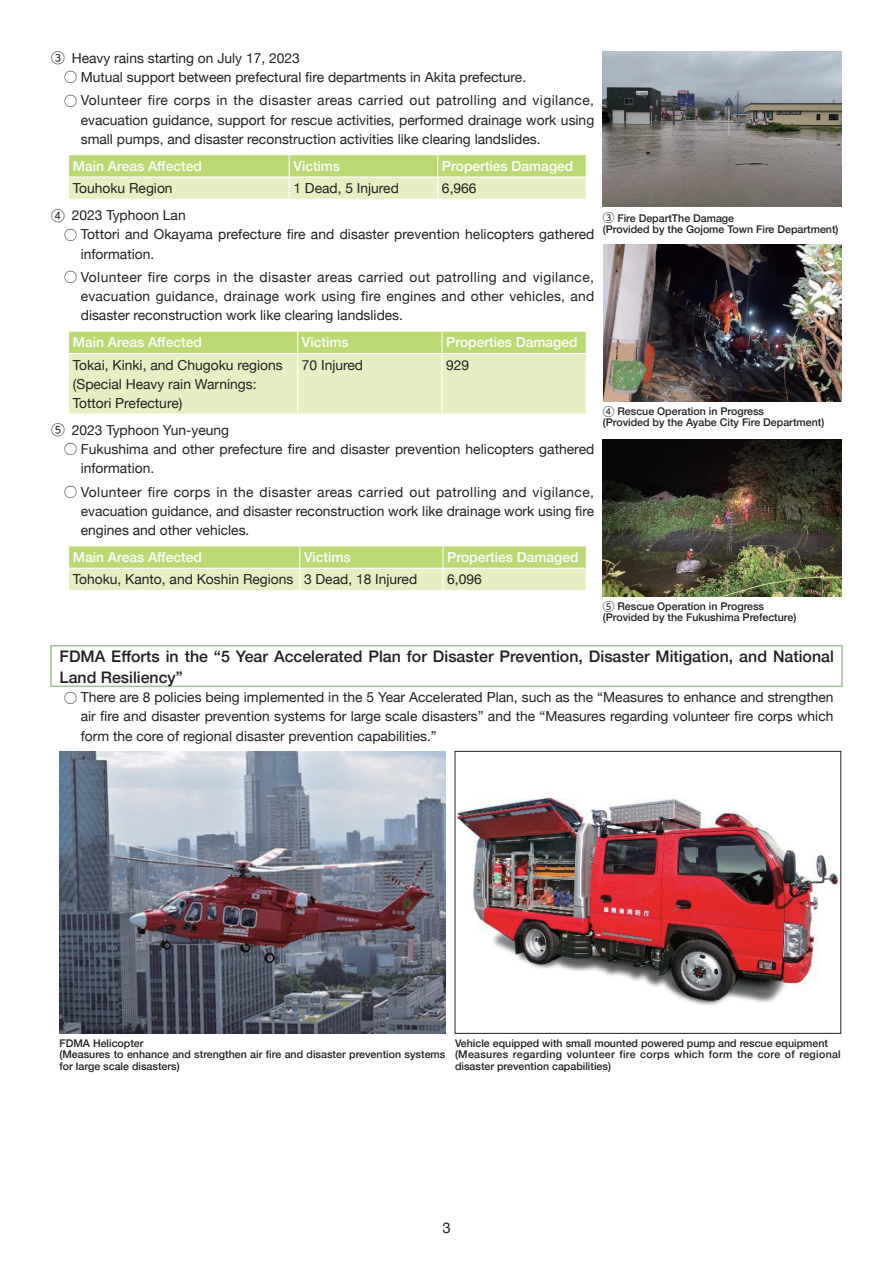
<style>
.page{position:relative;width:893px;height:1263px;background:#fff}
.page>*{position:absolute;margin:0;border:0;box-sizing:border-box;transform-origin:0 0}
.t1{font:500 15.9px/21.3px "Helvetica Neue";color:#231f20}
.t2{font:14.85px "Helvetica Neue";color:#231f20}
.t3{font:13.8px/19.2px "Helvetica Neue";color:#231f20;text-align:justify}
.t4{font:500 13.8px "Helvetica Neue";color:#fff}
.t5{font:500 10.65px/11.7px "Helvetica Neue";color:#231f20}
.s1{font-family:"UD Shin Go Pr 6"}
.s2{font-family:"Koz Min Pro"}
.s3{font-family:"UD Shin Go Pr 6";font-weight:400;font-size:11.7px}
</style>
<div class="page">
<div style="left:50px;top:645px;width:793px;height:42px;border:2px solid #9ec194"></div>
<svg style="left:68px;top:155px;width:519px;height:44px;background:#d1e49e"></svg>
<svg style="left:68px;top:331px;width:519px;height:83px;background:#dbe9af"></svg>
<svg style="left:68px;top:546px;width:519px;height:44px;background:#d1e49e"></svg>
<hr style="left:300px;top:568px;width:143px;height:1px;background:#fff">
<hr style="left:442px;top:546px;width:2px;height:22px;background:#fff">
<img style="left:60px;top:751px;width:385px;height:282px">
<img style="left:457px;top:797px;width:382px;height:209px">
<img style="left:604px;top:244px;width:238px;height:157px">
<img style="left:603px;top:440px;width:239px;height:156px">
<img style="left:603px;top:51px;width:239px;height:156px">
<p class="t3" style="left:64px;top:49px;width:464px;text-indent:-13px"><span class="s1">③</span> Heavy rains starting on July 17, 2023<br><span class="s2">⁄</span> Mutual support between prefectural fire departments in Akita prefecture.</p>
<p class="t3" style="left:81px;top:92px;width:515px;text-indent:-17px"><span class="s2">⁄</span> Volunteer fire corps in the disaster areas carried out patrolling and vigilance, evacuation guidance, support for rescue activities, performed drainage work using small pumps, and disaster reconstruction activities like clearing landslides.</p>
<p class="t4" style="left:73px;top:155px;width:131px">Main Areas Affected</p>
<p class="t4" style="left:293px;top:155px;width:48px">Victims</p>
<p class="t4" style="left:442px;top:155px;width:133px">Properties Damaged</p>
<p class="t3" style="left:73px;top:179px;width:101px">Touhoku Region</p>
<p class="t3" style="left:293px;top:179px;width:107px">1 Dead, 5 Injured</p>
<p class="t3" style="left:442px;top:179px;width:36px">6,966</p>
<p class="t3" style="left:51px;top:206px;width:136px"><span class="s1">④</span> 2023 Typhoon Lan</p>
<p class="t3" style="left:64px;top:226px;width:532px"><span class="s2">⁄</span> Tottori and Okayama prefecture fire and disaster prevention helicopters gathered</p>
<p class="t3" style="left:81px;top:245px;width:75px">information.</p>
<p class="t3" style="left:81px;top:268px;width:515px;text-indent:-17px"><span class="s2">⁄</span> Volunteer fire corps in the disaster areas carried out patrolling and vigilance, evacuation guidance, drainage work using fire engines and other vehicles, and disaster reconstruction work like clearing landslides.</p>
<p class="t4" style="left:73px;top:331px;width:131px">Main Areas Affected</p>
<p class="t4" style="left:302px;top:331px;width:48px">Victims</p>
<p class="t4" style="left:446px;top:331px;width:133px">Properties Damaged</p>
<p class="t3" style="left:73px;top:356px;width:211px;text-align:left">Tokai, Kinki, and Chugoku regions (Special Heavy rain Warnings:<br>Tottori Prefecture)</p>
<p class="t3" style="left:302px;top:356px;width:63px">70 Injured</p>
<p class="t3" style="left:446px;top:356px;width:25px">929</p>
<p class="t3" style="left:51px;top:421px;width:180px"><span class="s1">⑤</span> 2023 Typhoon Yun-yeung</p>
<p class="t3" style="left:64px;top:440px;width:532px"><span class="s2">⁄</span> Fukushima and other prefecture fire and disaster prevention helicopters gathered</p>
<p class="t3" style="left:81px;top:459px;width:75px">information.</p>
<p class="t3" style="left:81px;top:483px;width:515px;text-indent:-17px"><span class="s2">⁄</span> Volunteer fire corps in the disaster areas carried out patrolling and vigilance, evacuation guidance, and disaster reconstruction work like drainage work using fire engines and other vehicles.</p>
<p class="t4" style="left:73px;top:546px;width:131px">Main Areas Affected</p>
<p class="t4" style="left:304px;top:546px;width:48px">Victims</p>
<p class="t4" style="left:447px;top:546px;width:133px">Properties Damaged</p>
<p class="t3" style="left:73px;top:571px;width:346px">Tohoku, Kanto, and Koshin Regions 3 Dead, 18 Injured</p>
<p class="t3" style="left:447px;top:571px;width:36px">6,096</p>
<p class="t5" style="left:603px;top:211px;width:237px;line-height:11.1px"><span class="s3">③</span> Fire DepartThe Damage<br>(Provided by the Gojome Town Fire Department)</p>
<p class="t5" style="left:603px;top:405px;width:223px;line-height:11.1px"><span class="s3">④</span> Rescue Operation in Progress<br>(Provided by the Ayabe City Fire Department)</p>
<p class="t5" style="left:603px;top:600px;width:195px;line-height:11.1px"><span class="s3">⑤</span> Rescue Operation in Progress (Provided by the Fukushima Prefecture)</p>
<p class="t1" style="left:60px;top:644px;width:776px">FDMA Efforts in the “5 Year Accelerated Plan for Disaster Prevention, Disaster Mitigation, and National<br>Land Resiliency”</p>
<p class="t3" style="left:81px;top:689px;width:754px;text-indent:-17px"><span class="s2">⁄</span> There are 8 policies being implemented in the 5 Year Accelerated Plan, such as the “Measures to enhance and strengthen air fire and disaster prevention systems for large scale disasters” and the “Measures regarding volunteer fire corps which form the core of regional disaster prevention capabilities.”</p>
<p class="t5" style="left:60px;top:1036px;width:387px">FDMA Helicopter<br>(Measures to enhance and strengthen air fire and disaster prevention systems for large scale disasters)</p>
<p class="t5" style="left:455px;top:1036px;width:387px">Vehicle equipped with small mounted powered pump and rescue equipment (Measures regarding volunteer fire corps which form the core of regional disaster prevention capabilities)</p>
<p class="t2" style="left:442px;top:1217px;width:10px">3</p>
</div>
